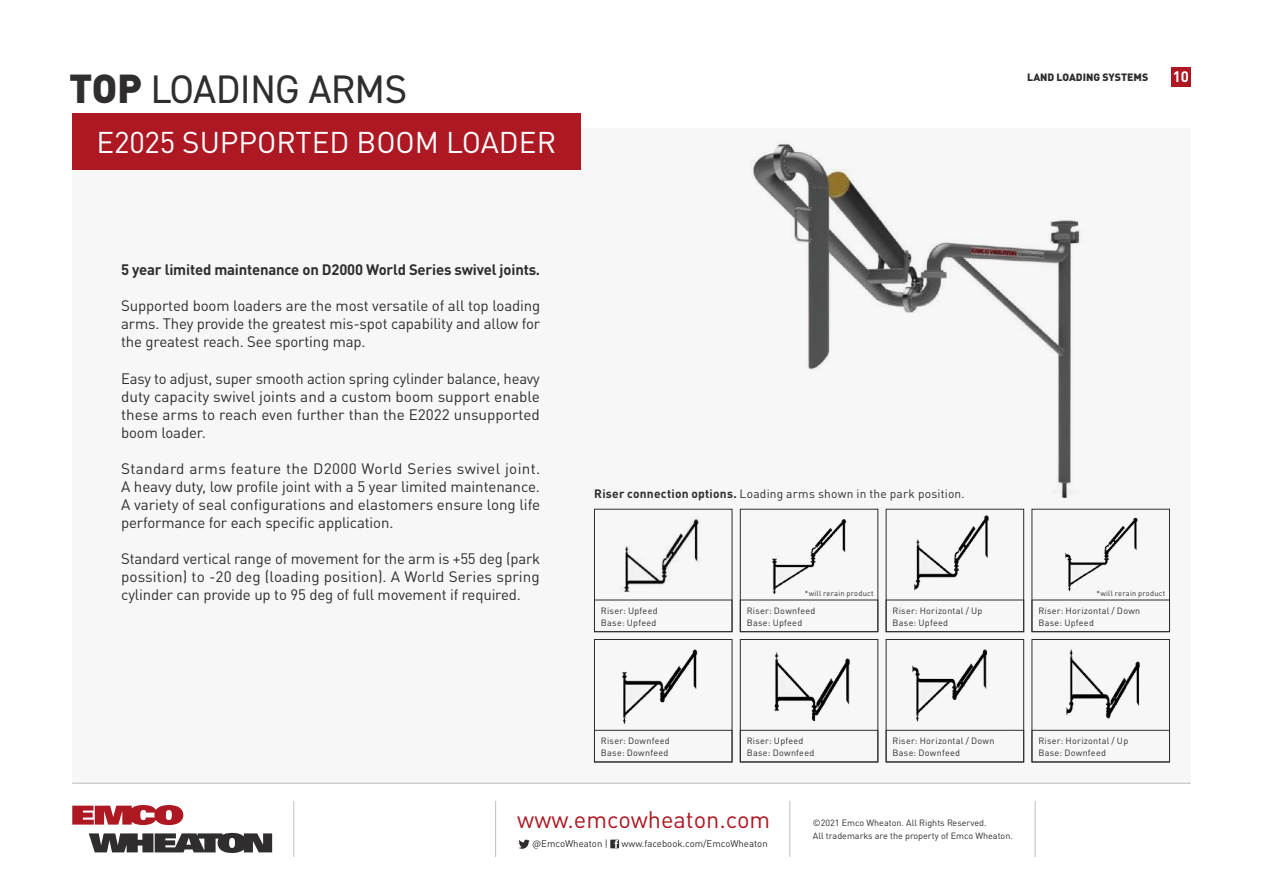
<style>
.page{position:relative;width:1263px;height:893px;background:#fff}
.page>*{position:absolute;margin:0;border:0;box-sizing:border-box;transform-origin:0 0}
.t1{font:39.9px "DIN2014";letter-spacing:-.01em;color:#2f2d2d}
.t2{font:29.7px "DINOT";color:#fff}
.t3{font:23.55px "DINOT";color:#ad1823}
.t4{font:15px/18px "DINOT";letter-spacing:-.01em;color:#2f2d2d;text-align:justify}
.t5{font:700 15px "DINOT";letter-spacing:-.01em;color:#2f2d2d}
.t6{font:700 15px "DINOT";color:#fff}
.t7{font:12px "DINOT";letter-spacing:.02em;color:#2f2d2d}
.t8{font:900 10.5px "DINOT";color:#2f2d2d}
.t9{font:9.6px "DINOT";color:#2f2d2d}
.t10{font:9px/11.9px "DINOT";letter-spacing:.03em;color:#2f2d2d}
.t11{font:9px/12.6px "DINOT";color:#2f2d2d}
.t12{font:7.5px "DINOT";letter-spacing:.03em;color:#2f2d2d}
.s1{font-family:"DINOT";font-weight:900}
.s2{font-weight:700}
</style>
<div class="page">
<div style="left:72px;top:128px;width:1119px;height:655px;background:#f7f7f7"></div>
<hr style="left:72px;top:783px;width:1119px;height:1px;background:#c1bdbc">
<svg style="left:518px;top:840px;width:12px;height:9px"></svg>
<svg style="left:610px;top:840px;width:9px;height:8px"></svg>
<svg style="left:89px;top:833px;width:183px;height:20px;background:#595858"></svg>
<svg style="left:72px;top:805px;width:112px;height:20px;background:#c04e56"></svg>
<hr style="left:293px;top:801px;width:1px;height:56px;background:#c1bdbc">
<hr style="left:495px;top:801px;width:1px;height:56px;background:#c1bdbc">
<hr style="left:789px;top:801px;width:1px;height:56px;background:#c1bdbc">
<hr style="left:1035px;top:801px;width:1px;height:56px;background:#c1bdbc">
<div style="left:1171px;top:67px;width:20px;height:19px;background:#ad1823"></div>
<img style="left:753px;top:144px;width:327px;height:354px">
<div style="left:594px;top:600px;width:138px;height:32px;border:1px solid #2f2d2d"></div>
<div style="left:594px;top:639px;width:138px;height:123px;border:1px solid #2f2d2d"></div>
<div style="left:594px;top:730px;width:138px;height:32px;border:1px solid #2f2d2d"></div>
<div style="left:740px;top:600px;width:138px;height:32px;border:1px solid #2f2d2d"></div>
<div style="left:740px;top:639px;width:138px;height:123px;border:1px solid #2f2d2d"></div>
<div style="left:740px;top:730px;width:138px;height:32px;border:1px solid #2f2d2d"></div>
<div style="left:886px;top:600px;width:138px;height:32px;border:1px solid #2f2d2d"></div>
<div style="left:886px;top:639px;width:138px;height:123px;border:1px solid #2f2d2d"></div>
<div style="left:886px;top:730px;width:138px;height:32px;border:1px solid #2f2d2d"></div>
<div style="left:1032px;top:600px;width:138px;height:32px;border:1px solid #2f2d2d"></div>
<div style="left:1032px;top:639px;width:138px;height:123px;border:1px solid #2f2d2d"></div>
<div style="left:1032px;top:730px;width:138px;height:32px;border:1px solid #2f2d2d"></div>
<img style="left:622px;top:518px;width:79px;height:74px">
<img style="left:622px;top:649px;width:76px;height:75px">
<img style="left:772px;top:519px;width:75px;height:75px">
<img style="left:774px;top:652px;width:76px;height:69px">
<img style="left:914px;top:515px;width:75px;height:76px">
<img style="left:912px;top:649px;width:76px;height:73px">
<img style="left:1065px;top:517px;width:73px;height:75px">
<img style="left:1066px;top:649px;width:74px;height:70px">
<div style="left:72px;top:113px;width:508px;height:56px;background:#ad1823"></div>
<h1 class="t1" style="left:69px;top:65px;width:339px"><span class="s1">TOP</span> LOADING ARMS</h1>
<h2 class="t2" style="left:97px;top:123px;width:461px">E2025 SUPPORTED BOOM LOADER</h2>
<p class="t8" style="left:1027px;top:70px;width:122px">LAND LOADING SYSTEMS</p>
<p class="t6" style="left:1173px;top:67px;width:18px">10</p>
<p class="t5" style="left:121px;top:260px;width:420px">5 year limited maintenance on D2000 World Series swivel joints.</p>
<p class="t4" style="left:121px;top:297px;width:421px">Supported boom loaders are the most versatile of all top loading arms. They provide the greatest mis-spot capability and allow for the greatest reach. See sporting map.</p>
<p class="t4" style="left:121px;top:369px;width:420px">Easy to adjust, super smooth action spring cylinder balance, heavy duty capacity swivel joints and a custom boom support enable these arms to reach even further than the E2022 unsupported boom loader.</p>
<p class="t4" style="left:121px;top:459px;width:421px">Standard arms feature the D2000 World Series swivel joint.<br>A heavy duty, low profile joint with a 5 year limited maintenance.<br>A variety of seal configurations and elastomers ensure long life performance for each specific application.</p>
<p class="t4" style="left:121px;top:549px;width:420px">Standard vertical range of movement for the arm is +55 deg (park possition) to -20 deg (loading position). A World Series spring cylinder can provide up to 95 deg of full movement if required.</p>
<p class="t7" style="left:594px;top:486px;width:372px"><span class="s2">Riser connection options.</span> Loading arms shown in the park position.</p>
<p class="t10" style="left:601px;top:605px;width:58px">Riser: Upfeed<br>Base: Upfeed</p>
<p class="t10" style="left:601px;top:735px;width:70px">Riser: Downfeed<br>Base: Downfeed</p>
<p class="t12" style="left:805px;top:588px;width:70px">*will rerain product</p>
<p class="t12" style="left:1096px;top:588px;width:70px">*will rerain product</p>
<p class="t10" style="left:747px;top:605px;width:70px">Riser: Downfeed<br>Base: Upfeed</p>
<p class="t10" style="left:747px;top:735px;width:69px">Riser: Upfeed<br>Base: Downfeed</p>
<p class="t10" style="left:893px;top:605px;width:91px">Riser: Horizontal / Up<br>Base: Upfeed</p>
<p class="t10" style="left:893px;top:735px;width:103px">Riser: Horizontal / Down<br>Base: Downfeed</p>
<p class="t10" style="left:1038px;top:605px;width:103px">Riser: Horizontal / Down<br>Base: Upfeed</p>
<p class="t10" style="left:1038px;top:735px;width:91px">Riser: Horizontal / Up<br>Base: Downfeed</p>
<h3 class="t3" style="left:517px;top:805px;width:255px">www.emcowheaton.com</h3>
<p class="t11" style="left:813px;top:816px;width:201px">©2021 Emco Wheaton. All Rights Reserved.<br>All trademarks are the property of Emco Wheaton.</p>
<p class="t9" style="left:532px;top:838px;width:77px">@EmcoWheaton |</p>
<p class="t9" style="left:621px;top:838px;width:148px">www.facebook.com/EmcoWheaton</p>
</div>
